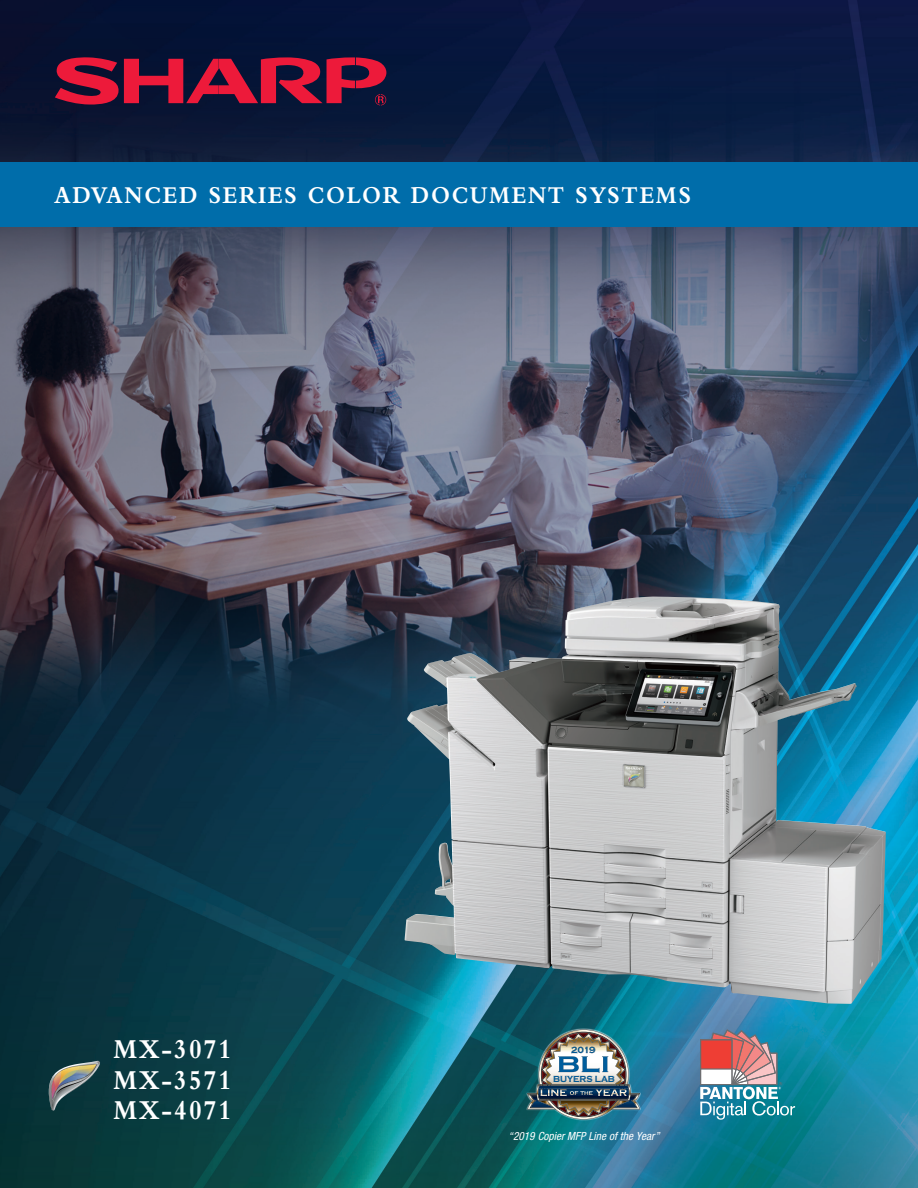
<style>
.page{position:relative;width:918px;height:1188px;background:#fff}
.page>*{position:absolute;margin:0;border:0;box-sizing:border-box;transform-origin:0 0}
.H1_Cover_Title{font:700 28.5px/30.6px "Bembo Std";letter-spacing:.08em;color:#fff;text-align:justify;scale:.89 1}
.H1_Title_White_Bembo{font:700 25.2px "Bembo Std";letter-spacing:.075em;color:#fff;scale:.89 1}
.t1{font:italic condensed 11.25px "Helvetica Neue LT Std";color:#fff}
.t2{font:700 9.3px "Copperplate Gothic";color:#005996}
.t3{font:700 9px "Copperplate Gothic";color:#005d9c;scale:.94 1}
</style>
<div class="page">
<img style="left:0;top:0;width:918px;height:1188px">
<svg style="left:55px;top:57px;width:331px;height:48px"></svg>
<div style="left:0;top:162px;width:918px;height:65px;background:#006daa"></div>
<img style="left:49px;top:1061px;width:51px;height:50px">
<img style="left:405px;top:597px;width:247px;height:374px">
<div style="left:526px;top:1028px;width:115px;height:93px;background:#fff;opacity:.75"></div>
<img style="left:527px;top:1030px;width:113px;height:90px">
<svg style="left:700px;top:1029px;width:95px;height:91px"></svg>
<h1 class="H1_Title_White_Bembo" style="left:54px;top:181px;width:717px">ADVANCED SERIES COLOR DOCUMENT SYSTEMS</h1>
<h1 class="H1_Cover_Title" style="left:113px;top:1034px;width:134px">MX-3071<br>MX-3571<br>MX-4071</h1>
<p class="t2" style="left:571px;top:1045px;width:26px">2019</p>
<p class="t3" style="left:553px;top:1074px;width:67px">BUYERS LAB</p>
<p class="t1" style="left:509px;top:1130px;width:153px">“2019 Copier MFP Line of the Year”</p>
</div>
